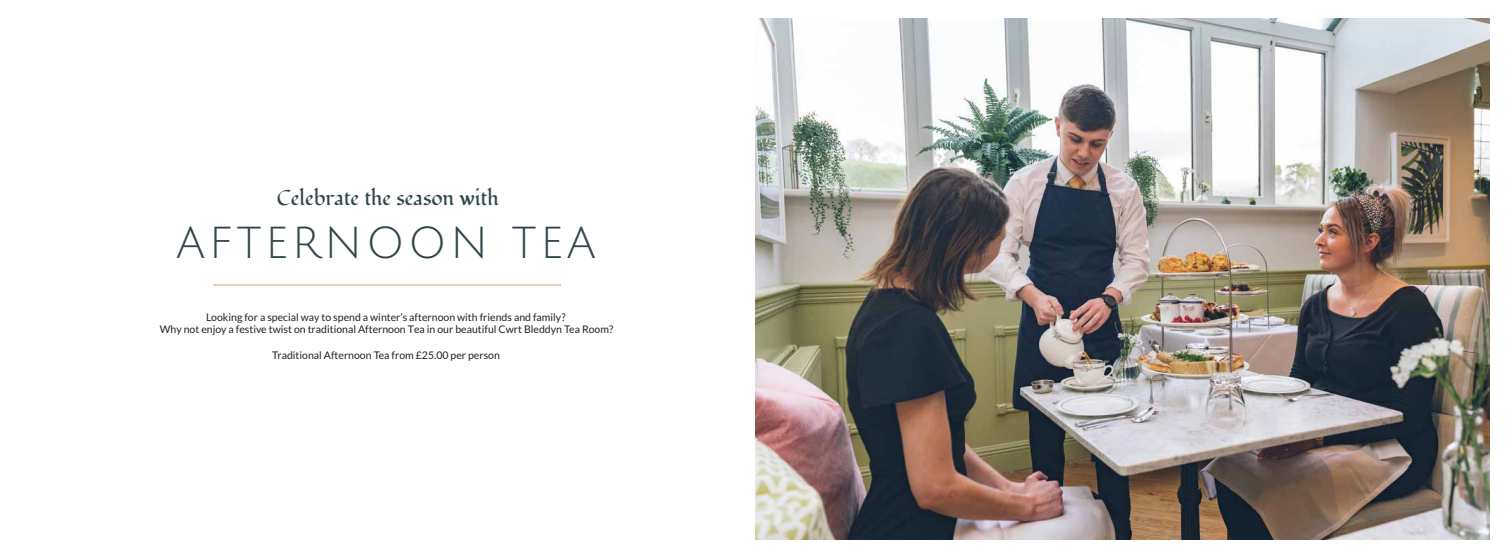
<style>
.page{position:relative;width:1511px;height:558px;background:#fff}
.page>*{position:absolute;margin:0;border:0;box-sizing:border-box;transform-origin:0 0}
.t1{font:43.75px "Julius Sans One";letter-spacing:.08em;color:#31464a}
.t2{font:21px "Fondamento";letter-spacing:-.005em;color:#31464a}
.t3{font:10.5px/12.6px "Lato";color:#231f20;text-align:center}
</style>
<div class="page">
<hr style="left:213px;top:284px;width:347px;height:2px;background:#edcbb8">
<img style="left:755px;top:18px;width:734px;height:521px">
<h2 class="t2" style="left:276px;top:190px;width:224px">Celebrate the season with</h2>
<h1 class="t1" style="left:176px;top:217px;width:421px">AFTERNOON TEA</h1>
<p class="t3" style="left:160px;top:311px;width:455px">Looking for a special way to spend a winter’s afternoon with friends and family?<br>Why not enjoy a festive twist on traditional Afternoon Tea in our beautiful Cwrt Bleddyn Tea Room?</p>
<p class="t3" style="left:272px;top:349px;width:229px">Traditional Afternoon Tea from £25.00 per person</p>
</div>
